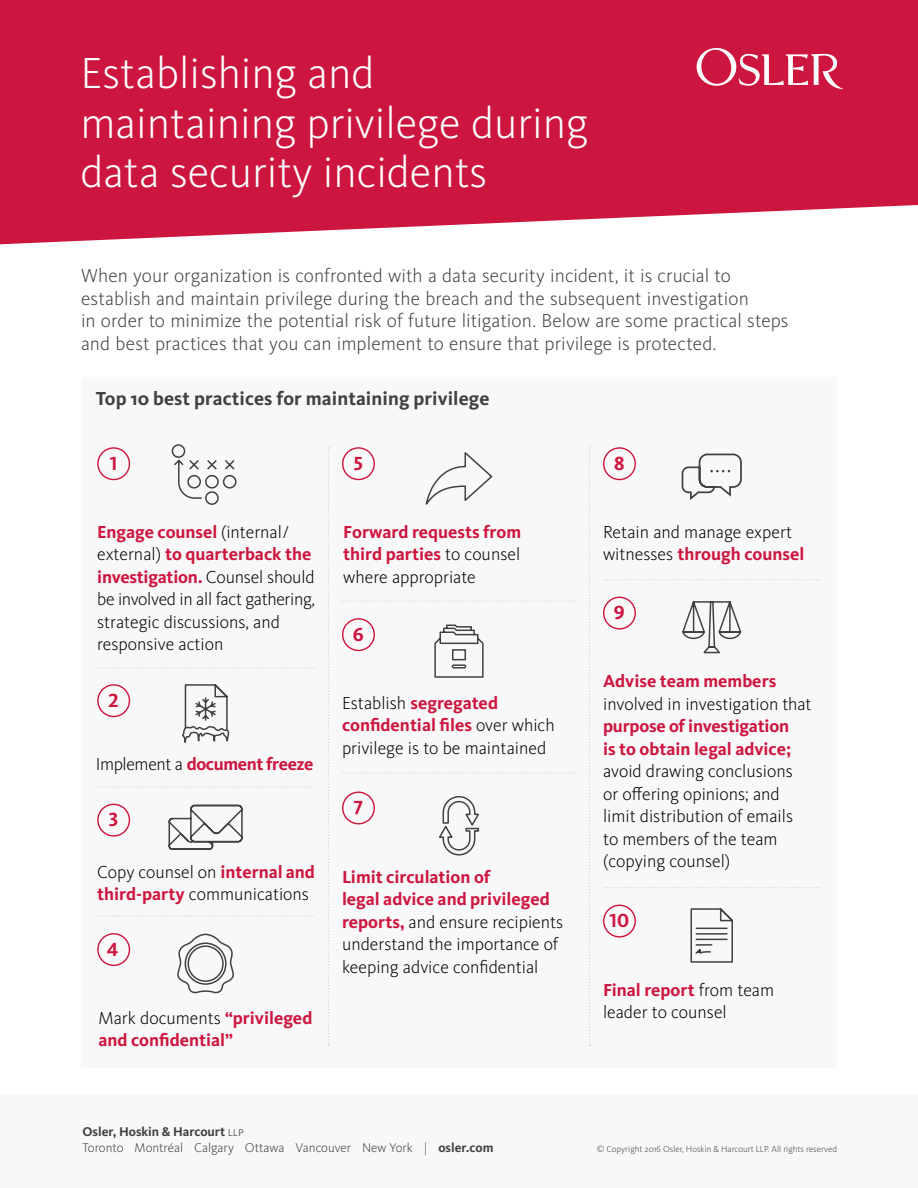
<style>
.page{position:relative;width:918px;height:1188px;background:#fff}
.page>*{position:absolute;margin:0;border:0;box-sizing:border-box;transform-origin:0 0}
.t1{font:300 45px/49.5px "Kievit Pro";color:#fff}
.t2{font:700 19.65px "Kievit Pro";color:#cd163f}
.t3{font:300 19.5px/22.5px "Kievit Pro";color:#414141}
.t4{font:700 19.5px "Kievit Pro";letter-spacing:.005em;color:#414141}
.t5{font:300 18px/22.5px "Kievit Pro";color:#000}
.t6{font:700 18px/22.5px "Kievit Pro";color:#cd163f}
.t7{font:700 18px "Kievit Pro";letter-spacing:-.02em;color:#cd163f}
.t8{font:300 13.2px/15.8px "Kievit Pro";color:#414141}
.t9{font:300 9px "Kievit Pro";color:#414141}
.s1{font-weight:700;color:#cd163f}
.s2{font-weight:300;color:#000}
.s3{font-weight:700}
</style>
<div class="page">
<div style="left:0;top:1095px;width:918px;height:93px;background:#f8f8f9"></div>
<div style="left:81px;top:377px;width:756px;height:691px;background:#f8f8f9"></div>
<svg style="left:0;top:0;width:918px;height:244px;fill:#cd163f"></svg>
<svg style="left:328px;top:447px;width:1px;height:599px"></svg>
<svg style="left:589px;top:447px;width:2px;height:599px"></svg>
<svg style="left:434px;top:624px;width:50px;height:54px"></svg>
<svg style="left:171px;top:444px;width:66px;height:61px"></svg>
<svg style="left:425px;top:452px;width:68px;height:53px"></svg>
<svg style="left:439px;top:796px;width:41px;height:60px"></svg>
<div style="left:97px;top:447px;width:33px;height:33px;border:1px solid #cd163f;border-radius:50%"></div>
<div style="left:342px;top:447px;width:33px;height:33px;border:1px solid #cd163f;border-radius:50%"></div>
<div style="left:342px;top:618px;width:33px;height:33px;border:1px solid #cd163f;border-radius:50%"></div>
<div style="left:603px;top:447px;width:33px;height:33px;border:1px solid #cd163f;border-radius:50%"></div>
<div style="left:342px;top:792px;width:33px;height:32px;border:1px solid #cd163f;border-radius:50%"></div>
<svg style="left:182px;top:684px;width:48px;height:59px"></svg>
<div style="left:97px;top:684px;width:33px;height:33px;border:1px solid #cd163f;border-radius:50%"></div>
<svg style="left:177px;top:933px;width:57px;height:61px"></svg>
<div style="left:97px;top:804px;width:33px;height:33px;border:1px solid #cd163f;border-radius:50%"></div>
<div style="left:97px;top:933px;width:33px;height:33px;border:1px solid #cd163f;border-radius:50%"></div>
<svg style="left:168px;top:804px;width:75px;height:46px"></svg>
<svg style="left:681px;top:453px;width:61px;height:47px"></svg>
<svg style="left:98px;top:667px;width:217px;height:2px"></svg>
<svg style="left:345px;top:600px;width:231px;height:2px"></svg>
<svg style="left:345px;top:772px;width:231px;height:2px"></svg>
<svg style="left:98px;top:786px;width:217px;height:2px"></svg>
<svg style="left:98px;top:915px;width:217px;height:1px"></svg>
<div style="left:603px;top:597px;width:33px;height:33px;border:1px solid #cd163f;border-radius:50%"></div>
<div style="left:603px;top:905px;width:33px;height:33px;border:1px solid #cd163f;border-radius:50%"></div>
<svg style="left:682px;top:601px;width:60px;height:53px"></svg>
<svg style="left:690px;top:908px;width:43px;height:55px"></svg>
<svg style="left:604px;top:579px;width:217px;height:1px"></svg>
<svg style="left:604px;top:887px;width:217px;height:1px"></svg>
<svg style="left:695px;top:48px;width:148px;height:41px"></svg>
<h1 class="t1" style="left:80px;top:48px;width:509px">Establishing and maintaining privilege during data security incidents</h1>
<p class="t3" style="left:81px;top:264px;width:709px">When your organization is confronted with a data security incident, it is crucial to establish and maintain privilege during the breach and the subsequent investigation<br>in order to minimize the potential risk of future litigation. Below are some practical steps and best practices that you can implement to ensure that privilege is protected.</p>
<p class="t4" style="left:96px;top:387px;width:395px">Top 10 best practices for maintaining privilege</p>
<p class="t2" style="left:110px;top:452px;width:9px">1</p>
<p class="t2" style="left:354px;top:452px;width:11px">5</p>
<p class="t5" style="left:97px;top:520px;width:219px"><span class="s1">Engage counsel</span> (internal/ external) <span class="s1">to quarterback the investigation.</span> Counsel should be involved in all fact gathering, strategic discussions, and responsive action</p>
<p class="t6" style="left:343px;top:520px;width:179px;text-align:justify">Forward requests from third parties <span class="s2">to counsel where appropriate</span></p>
<p class="t2" style="left:353px;top:623px;width:12px">6</p>
<p class="t2" style="left:109px;top:689px;width:12px">2</p>
<p class="t7" style="left:96px;top:753px;width:219px"><span class="s2">Implement a</span> document freeze</p>
<p class="t2" style="left:109px;top:808px;width:11px">3</p>
<p class="t5" style="left:97px;top:860px;width:219px">Copy counsel on <span class="s1">internal and third-party</span> communications</p>
<p class="t2" style="left:107px;top:938px;width:13px">4</p>
<p class="t6" style="left:99px;top:1006px;width:215px"><span class="s2">Mark documents</span> “privileged and confidential”</p>
<p class="t5" style="left:342px;top:691px;width:214px">Establish <span class="s1">segregated confidential files</span> over which privilege is to be maintained</p>
<p class="t2" style="left:354px;top:796px;width:11px">7</p>
<p class="t5" style="left:342px;top:865px;width:223px"><span class="s1">Limit circulation of<br>legal advice and privileged reports,</span> and ensure recipients understand the importance of keeping advice confidential</p>
<p class="t8" style="left:82px;top:1124px;width:413px"><span class="s3">Osler, Hoskin &amp; Harcourt</span> llp<br>Toronto Montréal Calgary Ottawa Vancouver New York | <span class="s3">osler.com</span></p>
<p class="t2" style="left:614px;top:452px;width:12px">8</p>
<p class="t5" style="left:603px;top:520px;width:203px">Retain and manage expert witnesses <span class="s1">through counsel</span></p>
<p class="t2" style="left:614px;top:601px;width:12px">9</p>
<p class="t6" style="left:603px;top:670px;width:175px">Advise team members</p>
<p class="t5" style="left:603px;top:692px;width:210px">involved in investigation that</p>
<p class="t6" style="left:603px;top:715px;width:190px">purpose of investigation is to obtain legal advice;</p>
<p class="t5" style="left:603px;top:760px;width:191px">avoid drawing conclusions or offering opinions; and limit distribution of emails to members of the team (copying counsel)</p>
<p class="t2" style="left:610px;top:909px;width:21px">10</p>
<p class="t5" style="left:603px;top:978px;width:173px"><span class="s1">Final report</span> from team leader to counsel</p>
<p class="t9" style="left:597px;top:1144px;width:242px">© Copyright 2016 Osler, Hoskin &amp; Harcourt LLP. All rights reserved</p>
</div>
